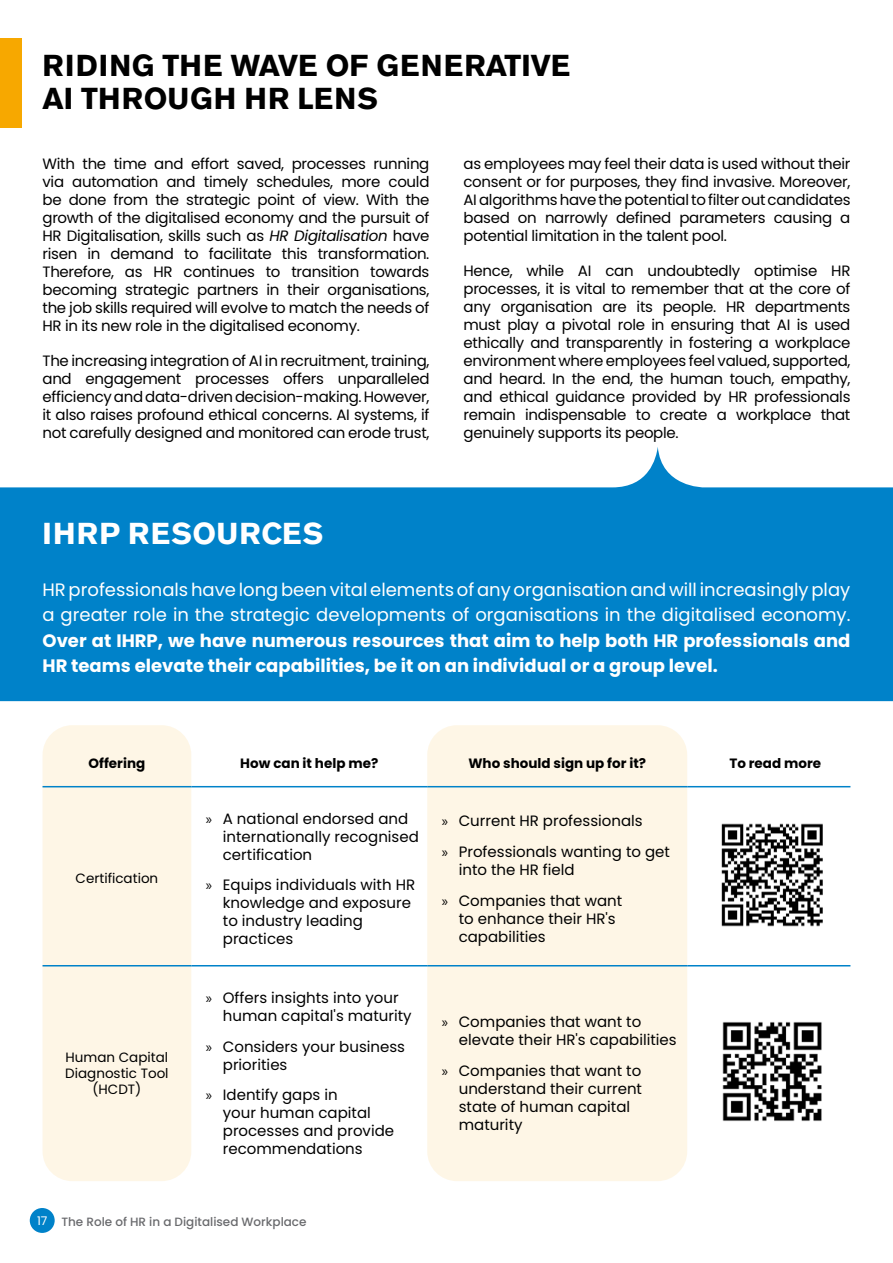
<style>
.page{position:relative;width:893px;height:1263px;background:#fff}
.page>*{position:absolute;margin:0;border:0;box-sizing:border-box;transform-origin:0 0}
.t1{font:700 30px/33px "Akzidenz Grotesk BE";letter-spacing:.02em;color:#000}
.t2{font:700 30px "Akzidenz Grotesk BE";letter-spacing:.04em;color:#fff}
.t3{font:18px/25.5px "Poppins";color:#fff}
.t4{font:700 18px/25.5px "Poppins";color:#fff}
.t5{font:15px/18px "Poppins";color:#000}
.t6{font:700 13.5px "Poppins";color:#000}
.t7{font:13.5px/16.2px "Poppins";color:#000;text-align:center}
.t8{font:500 12px "Poppins";color:#696a6d}
.s1{font-style:italic}
.s2{font-family:"Myriad Pro"}
.s3{font-weight:400;color:#fff}
</style>
<div class="page">
<div style="left:0;top:38px;width:21px;height:89px;background:#f7a800"></div>
<div style="left:30px;top:1208px;width:25px;height:25px;background:#0082c9;border-radius:50%"></div>
<svg style="left:0;top:447px;width:893px;height:254px;fill:#0082c9"></svg>
<div style="left:43px;top:725px;width:148px;height:456px;background:#fef6e6;border-radius:30px"></div>
<div style="left:427px;top:725px;width:260px;height:456px;background:#fef6e6;border-radius:30px"></div>
<hr style="left:43px;top:786px;width:148px;height:1px;background:#0082c9">
<hr style="left:191px;top:786px;width:236px;height:1px;background:#0082c9">
<hr style="left:427px;top:786px;width:260px;height:1px;background:#0082c9">
<hr style="left:687px;top:786px;width:163px;height:1px;background:#0082c9">
<hr style="left:43px;top:965px;width:148px;height:1px;background:#0082c9">
<hr style="left:191px;top:965px;width:236px;height:1px;background:#0082c9">
<hr style="left:427px;top:965px;width:260px;height:1px;background:#0082c9">
<hr style="left:687px;top:965px;width:163px;height:1px;background:#0082c9">
<img style="left:721px;top:823px;width:102px;height:104px">
<img style="left:722px;top:1022px;width:100px;height:99px">
<h1 class="t1" style="left:43px;top:49px;width:529px">RIDING THE WAVE OF GENERATIVE<br>AI THROUGH HR LENS</h1>
<p class="t5" style="left:43px;top:155px;width:388px;text-align:justify">With the time and effort saved, processes running via automation and timely schedules, more could be done from the strategic point of view. With the growth of the digitalised economy and the pursuit of HR Digitalisation, skills such as <span class="s1">HR Digitalisation</span> have risen in demand to facilitate this transformation.<br>Therefore, as HR continues to transition towards becoming strategic partners in their organisations, the job skills required will evolve to match the needs of HR in its new role in the digitalised economy.</p>
<p class="t5" style="left:43px;top:352px;width:388px;text-align:justify">The increasing integration of AI in recruitment, training, and engagement processes offers unparalleled efficiency and data-driven decision-making. However, it also raises profound ethical concerns. AI systems, if not carefully designed and monitored can erode trust,</p>
<h1 class="t2" style="left:43px;top:516px;width:282px">IHRP RESOURCES</h1>
<p class="t5" style="left:463px;top:155px;width:388px;text-align:justify">as employees may feel their data is used without their consent or for purposes, they find invasive. Moreover, AI algorithms have the potential to filter out candidates based on narrowly defined parameters causing a potential limitation in the talent pool.</p>
<p class="t5" style="left:463px;top:262px;width:388px;text-align:justify">Hence, while AI can undoubtedly optimise HR processes, it is vital to remember that at the core of any organisation are its people. HR departments must play a pivotal role in ensuring that AI is used ethically and transparently in fostering a workplace environment where employees feel valued, supported, and heard. In the end, the human touch, empathy, and ethical guidance provided by HR professionals remain indispensable to create a workplace that genuinely supports its people.</p>
<p class="t3" style="left:43px;top:577px;width:809px">HR professionals have long been vital elements of any organisation and will increasingly play a greater role in the strategic developments of organisations in the digitalised economy.</p>
<p class="t4" style="left:43px;top:628px;width:809px">Over at IHRP, we have numerous resources that aim to help both HR professionals and<br>HR teams elevate their capabilities, be it on an individual or a group level.</p>
<p class="t6" style="left:89px;top:756px;width:58px">Offering</p>
<p class="t6" style="left:240px;top:756px;width:139px">How can it help me?</p>
<p class="t6" style="left:468px;top:756px;width:179px">Who should sign up for it?</p>
<p class="t6" style="left:729px;top:756px;width:93px">To read more</p>
<p class="t7" style="left:76px;top:870px;width:84px">Certification</p>
<p class="t7" style="left:65px;top:1049px;width:105px">Human Capital<br>Diagnostic Tool (HCDT)</p>
<p class="t5" style="left:223px;top:809px;width:198px;text-indent:-17px"><span class="s2">»</span> A national endorsed and internationally recognised certification</p>
<p class="t5" style="left:223px;top:876px;width:194px;text-indent:-17px"><span class="s2">»</span> Equips individuals with HR knowledge and exposure to industry leading practices</p>
<p class="t5" style="left:223px;top:988px;width:190px;text-indent:-17px"><span class="s2">»</span> Offers insights into your human capital's maturity</p>
<p class="t5" style="left:223px;top:1037px;width:184px;text-indent:-17px"><span class="s2">»</span> Considers your business priorities</p>
<p class="t5" style="left:223px;top:1086px;width:173px;text-indent:-17px"><span class="s2">»</span> Identify gaps in<br>your human capital processes and provide recommendations</p>
<p class="t5" style="left:442px;top:806px;width:230px;line-height:30.8px"><span class="s2">»</span> Current HR professionals<br><span class="s2">»</span> Professionals wanting to get</p>
<p class="t5" style="left:442px;top:854px;width:182px;line-height:30.8px;text-indent:17px">into the HR field<br><span class="s2">»</span> Companies that want</p>
<p class="t5" style="left:459px;top:910px;width:159px">to enhance their HR's capabilities</p>
<p class="t5" style="left:459px;top:1013px;width:219px;text-indent:-17px"><span class="s2">»</span> Companies that want to elevate their HR's capabilities</p>
<p class="t5" style="left:459px;top:1062px;width:185px;text-indent:-17px"><span class="s2">»</span> Companies that want to understand their current state of human capital maturity</p>
<p class="t8" style="left:37px;top:1214px;width:271px"><span class="s3">17</span> The Role of HR in a Digitalised Workplace</p>
</div>
